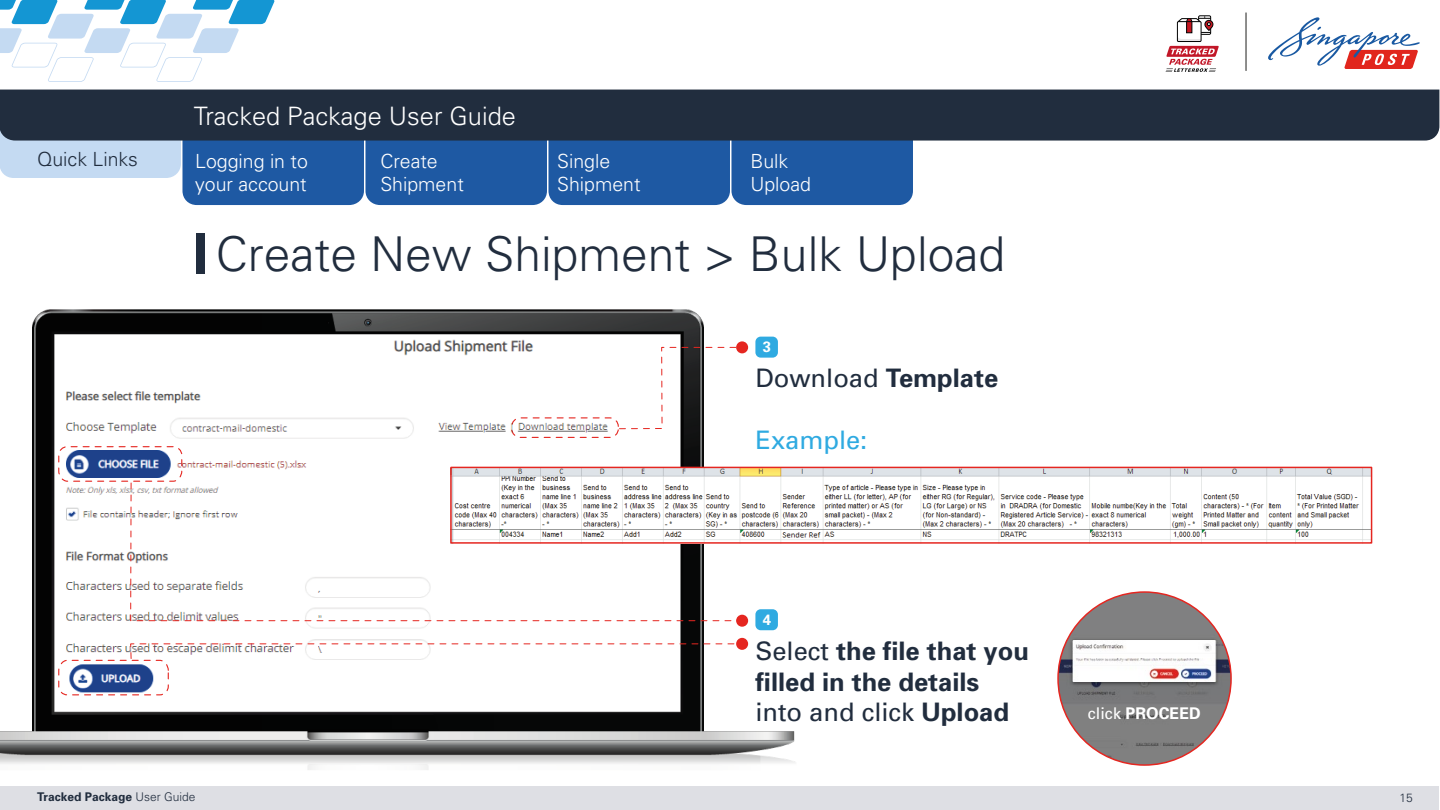
<style>
.page{position:relative;width:1440px;height:810px;background:#fff}
.page>*{position:absolute;margin:0;border:0;box-sizing:border-box;transform-origin:0 0}
.t1{font:300 48px "Univers";color:#212d3e}
.t2{font:700 25.5px/30.6px "Univers";color:#212d3e}
.t3{font:25.5px "Univers";color:#212d3e}
.t4{font:25.5px "Univers";color:#2faae1}
.t5{font:300 25.35px "Univers";color:#fff}
.t6{font:300 19.5px/23.4px "Univers";color:#fff}
.t7{font:300 19.5px "Univers";color:#212d3e}
.t8{font:700 16.2px "Univers";color:#fff}
.t9{font:700 15px "Univers";color:#fff}
.t10{font:700 12px "Univers";color:#212d3e}
.t11{font:300 12px "Univers";color:#212d3e}
.s1{font-weight:700}
.s2{font-weight:400}
.s3{font-weight:300}
</style>
<div class="page">
<img style="left:0;top:310px;width:796px;height:460px">
<div style="left:196px;top:233px;width:9px;height:41px;background:#212d3e"></div>
<div style="left:755px;top:337px;width:23px;height:21px;background:#2faae1;border-radius:5px"></div>
<div style="left:755px;top:609px;width:23px;height:21px;background:#2faae1;border-radius:5px"></div>
<div style="left:511px;top:417px;width:108px;height:21px;border:1px dashed #e52620;border-radius:9px"></div>
<svg style="left:619px;top:347px;width:120px;height:82px"></svg>
<div style="left:736px;top:341px;width:12px;height:12px;background:#e52620;border-radius:50%"></div>
<img style="left:453px;top:470px;width:916px;height:71px">
<div style="left:450px;top:467px;width:922px;height:77px;border:2px solid #e52620"></div>
<svg style="left:58px;top:446px;width:124px;height:36px"></svg>
<svg style="left:130px;top:482px;width:609px;height:139px"></svg>
<div style="left:736px;top:615px;width:12px;height:12px;background:#e52620;border-radius:50%"></div>
<svg style="left:58px;top:643px;width:681px;height:52px"></svg>
<div style="left:736px;top:638px;width:12px;height:12px;background:#e52620;border-radius:50%"></div>
<svg style="left:1069px;top:593px;width:151px;height:41px;fill:#808081"></svg>
<img style="left:1059px;top:634px;width:172px;height:131px">
<svg style="left:0;top:0;width:275px;height:82px"></svg>
<svg style="left:0;top:141px;width:913px;height:64px;background:#4677b4"></svg>
<div style="left:0;top:90px;width:1439px;height:51px;background:#212d3e"></div>
<div style="left:0;top:786px;width:1439px;height:24px;background:#dedfe4"></div>
<svg style="left:1268px;top:17px;width:152px;height:52px"></svg>
<hr style="left:1246px;top:13px;width:1px;height:58px;background:#1e1e1c">
<div style="left:1198px;top:15px;width:13px;height:20px;border:1px solid #010101"></div>
<svg style="left:1166px;top:16px;width:53px;height:56px"></svg>
<p class="t7" style="left:37px;top:148px;width:102px">Quick Links</p>
<p class="t5" style="left:194px;top:100px;width:324px">Tracked Package User Guide</p>
<p class="t6" style="left:195px;top:149px;width:114px">Logging in to your account</p>
<p class="t6" style="left:380px;top:149px;width:85px">Create<br>Shipment</p>
<p class="t6" style="left:557px;top:149px;width:85px">Single<br>Shipment</p>
<p class="t6" style="left:750px;top:149px;width:62px">Bulk<br>Upload</p>
<h1 class="t1" style="left:216px;top:225px;width:791px">Create New Shipment &gt; Bulk Upload</h1>
<p class="t9" style="left:763px;top:338px;width:10px">3</p>
<h2 class="t3" style="left:755px;top:363px;width:244px">Download <span class="s1">Template</span></h2>
<h2 class="t4" style="left:755px;top:425px;width:113px">Example:</h2>
<p class="t9" style="left:763px;top:611px;width:10px">4</p>
<h2 class="t2" style="left:755px;top:636px;width:275px"><span class="s2">Select</span> the file that you filled in the details <span class="s2">into and click</span> Upload</h2>
<p class="t8" style="left:1088px;top:703px;width:114px"><span class="s2">click</span> PROCEED</p>
<p class="t10" style="left:37px;top:790px;width:160px">Tracked Package <span class="s3">User Guide</span></p>
<p class="t11" style="left:1399px;top:791px;width:15px">15</p>
</div>
